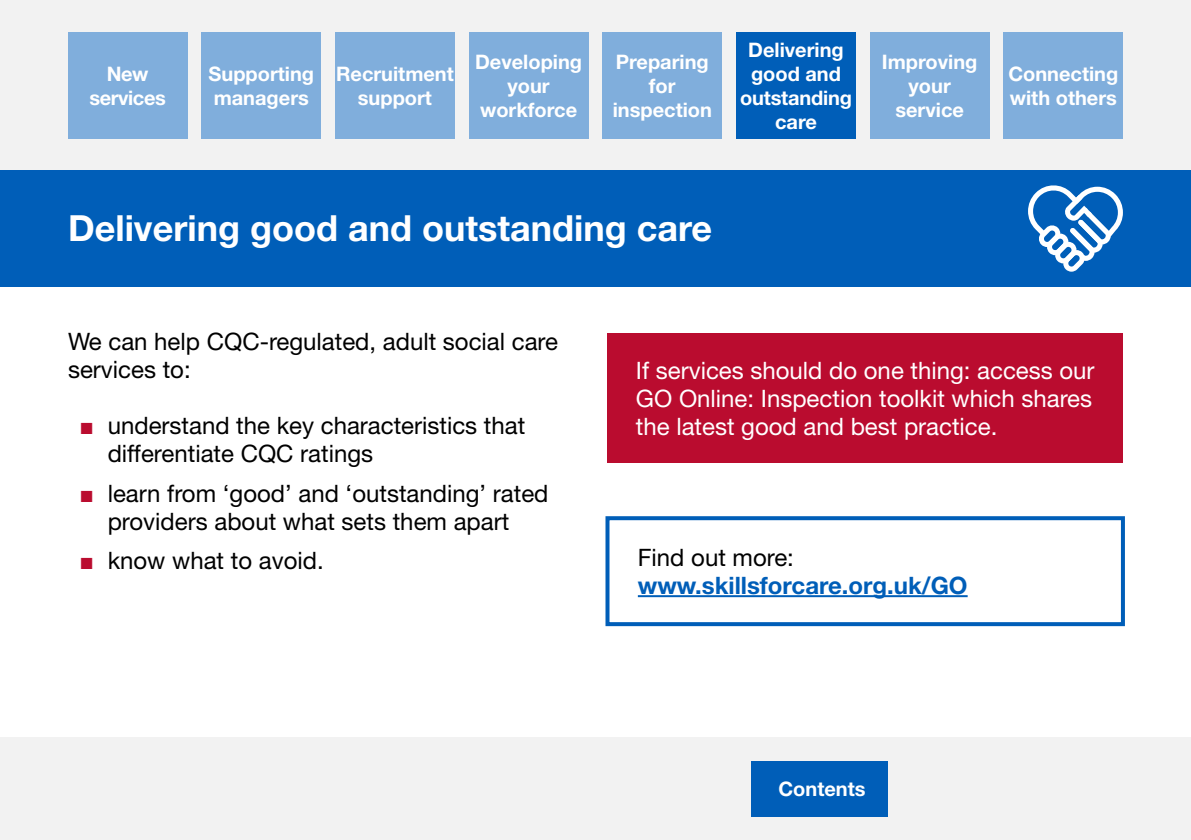
<style>
.page{position:relative;width:1191px;height:840px;background:#fff}
.page>*{position:absolute;margin:0;border:0;box-sizing:border-box;transform-origin:0 0}
.t1{font:700 36px "Helvetica Neue LT Std";color:#fff}
.t2{font:24px/28px "Helvetica Neue LT Std";color:#000}
.t3{font:24px/28px "Helvetica Neue LT Std";color:#fff;text-align:justify}
.t4{font:700 24px "Helvetica Neue LT Std";color:#005eb8}
.t5{font:700 20px/24px "Helvetica Neue LT Std";color:#fff;text-align:center}
.t6{font:700 20px/24px "Helvetica Neue LT Std";letter-spacing:-.02em;color:#fff;text-align:center}
.s1{font-family:"Arial";color:#ba0c2f}
</style>
<div class="page">
<div style="left:0;top:737px;width:1191px;height:102px;background:#f2f2f2"></div>
<div style="left:0;top:0;width:1191px;height:170px;background:#f2f2f2"></div>
<div style="left:751px;top:760px;width:136px;height:56px;background:#005eb8"></div>
<div style="left:68px;top:32px;width:119px;height:107px;background:#80aedc"></div>
<div style="left:202px;top:32px;width:119px;height:107px;background:#80aedc"></div>
<div style="left:335px;top:32px;width:119px;height:107px;background:#80aedc"></div>
<div style="left:469px;top:32px;width:119px;height:107px;background:#80aedc"></div>
<div style="left:603px;top:32px;width:119px;height:107px;background:#80aedc"></div>
<div style="left:736px;top:32px;width:119px;height:107px;background:#005eb8"></div>
<div style="left:870px;top:32px;width:119px;height:107px;background:#80aedc"></div>
<div style="left:1003px;top:32px;width:120px;height:107px;background:#80aedc"></div>
<hr style="left:638px;top:595px;width:329px;height:2px;background:#005eb8">
<div style="left:605px;top:516px;width:520px;height:109px;border:4px solid #005eb8"></div>
<div style="left:607px;top:333px;width:516px;height:130px;background:#ba0c2f"></div>
<div style="left:0;top:170px;width:1191px;height:116px;background:#005eb8"></div>
<svg style="left:1028px;top:185px;width:95px;height:86px"></svg>
<p class="t6" style="left:89px;top:61px;width:78px">New services</p>
<p class="t5" style="left:208px;top:61px;width:107px;text-align:left">Supporting managers</p>
<p class="t5" style="left:336px;top:61px;width:119px">Recruitment support</p>
<p class="t5" style="left:475px;top:49px;width:109px">Developing your workforce</p>
<p class="t5" style="left:612px;top:49px;width:101px">Preparing for inspection</p>
<p class="t5" style="left:740px;top:37px;width:113px">Delivering good and outstanding care</p>
<p class="t5" style="left:882px;top:49px;width:97px">Improving your service</p>
<p class="t5" style="left:1008px;top:61px;width:111px;text-align:left">Connecting with others</p>
<h1 class="t1" style="left:68px;top:206px;width:645px">Delivering good and outstanding care</h1>
<p class="t2" style="left:68px;top:327px;width:491px">We can help CQC-regulated, adult social care services to:</p>
<p class="t2" style="left:108px;top:411px;width:419px;text-indent:-28px"><span class="s1">■</span> understand the key characteristics that differentiate CQC ratings</p>
<p class="t2" style="left:79px;top:478px;width:470px;text-align:center"><span class="s1">■</span> learn from ‘good’ and ‘outstanding’ rated providers about what sets them apart</p>
<p class="t2" style="left:79px;top:546px;width:246px"><span class="s1">■</span> know what to avoid.</p>
<p class="t3" style="left:636px;top:355px;width:460px">If services should do one thing: access our GO Online: Inspection toolkit which shares the latest good and best practice.</p>
<p class="t2" style="left:638px;top:542px;width:158px">Find out more:</p>
<p class="t4" style="left:638px;top:570px;width:331px">www.skillsforcare.org.uk/GO</p>
<p class="t5" style="left:778px;top:776px;width:89px">Contents</p>
</div>
